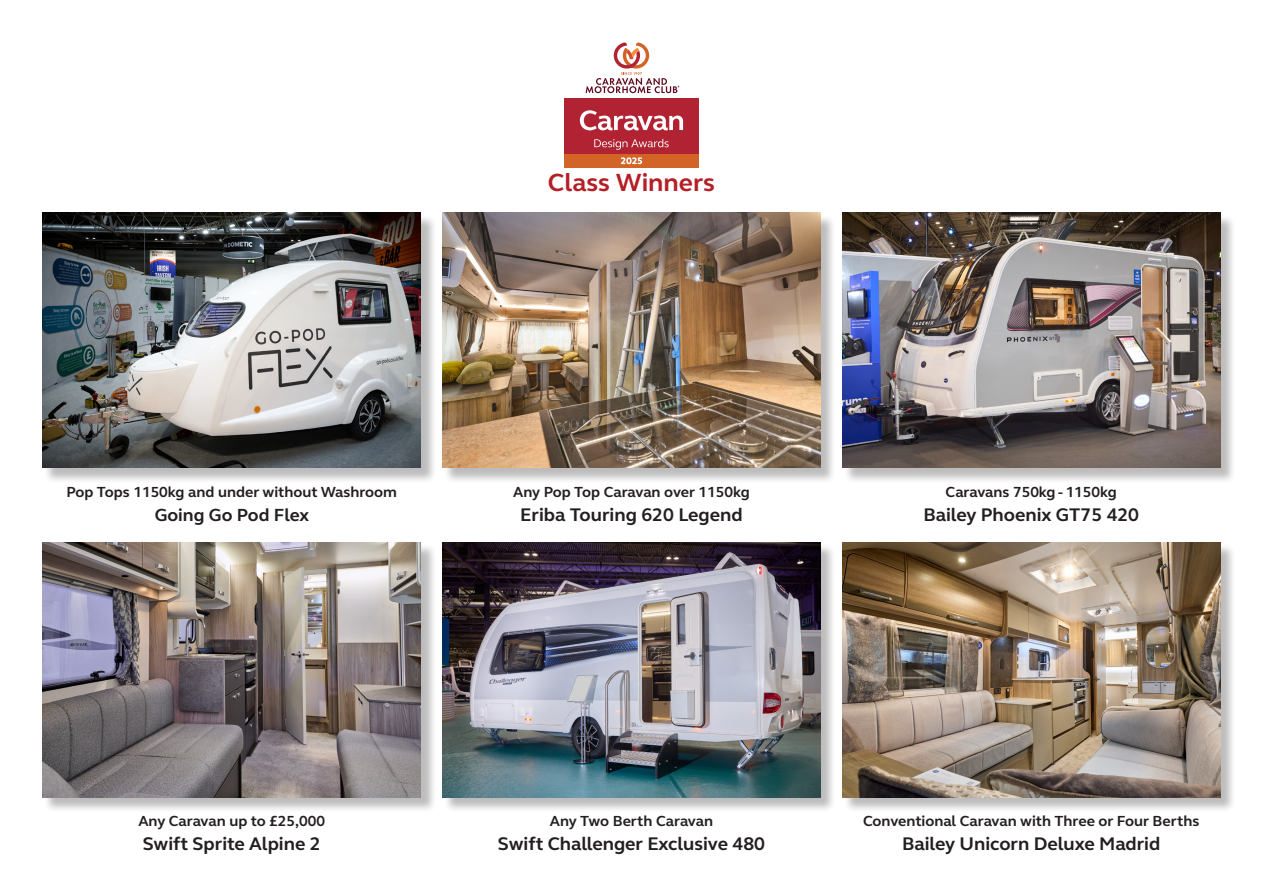
<style>
.page{position:relative;width:1263px;height:893px;background:#fff}
.page>*{position:absolute;margin:0;border:0;box-sizing:border-box;transform-origin:0 0}
.t1{font:700 25.5px "FS Elliot";color:#b51f27}
.t2{font:700 18.75px "FS Elliot";color:#231f20}
.t3{font:700 18px "FS Elliot";color:#231f20}
.t4{font:700 15px "FS Elliot";color:#231f20}
</style>
<div class="page">
<div style="left:564px;top:154px;width:135px;height:14px;background:#d26427"></div>
<svg style="left:621px;top:157px;width:21px;height:7px"></svg>
<div style="left:564px;top:98px;width:135px;height:56px;background:#b12332"></div>
<svg style="left:594px;top:139px;width:75px;height:11px"></svg>
<svg style="left:580px;top:110px;width:103px;height:20px"></svg>
<svg style="left:586px;top:43px;width:93px;height:50px"></svg>
<div style="left:44px;top:214px;width:393px;height:269px;background:#231f20;opacity:.3"></div>
<img style="left:43px;top:213px;width:378px;height:255px">
<div style="left:443px;top:214px;width:393px;height:269px;background:#231f20;opacity:.3"></div>
<img style="left:442px;top:213px;width:379px;height:255px">
<div style="left:843px;top:214px;width:393px;height:269px;background:#231f20;opacity:.3"></div>
<img style="left:842px;top:213px;width:378px;height:255px">
<div style="left:843px;top:543px;width:393px;height:270px;background:#231f20;opacity:.3"></div>
<img style="left:842px;top:542px;width:378px;height:255px">
<div style="left:443px;top:543px;width:393px;height:270px;background:#231f20;opacity:.3"></div>
<img style="left:442px;top:542px;width:379px;height:255px">
<div style="left:44px;top:543px;width:393px;height:270px;background:#231f20;opacity:.3"></div>
<img style="left:43px;top:542px;width:378px;height:255px">
<p class="t1" style="left:548px;top:165px;width:169px">Class Winners</p>
<p class="t4" style="left:66px;top:482px;width:332px">Pop Tops 1150kg and under without Washroom</p>
<p class="t3" style="left:155px;top:503px;width:156px">Going Go Pod Flex</p>
<p class="t4" style="left:513px;top:482px;width:238px">Any Pop Top Caravan over 1150kg</p>
<p class="t2" style="left:520px;top:502px;width:224px">Eriba Touring 620 Legend</p>
<p class="t4" style="left:945px;top:482px;width:173px">Caravans 750kg - 1150kg</p>
<p class="t2" style="left:923px;top:502px;width:217px">Bailey Phoenix GT75 420</p>
<p class="t4" style="left:138px;top:811px;width:188px">Any Caravan up to £25,000</p>
<p class="t2" style="left:143px;top:831px;width:179px">Swift Sprite Alpine 2</p>
<p class="t4" style="left:550px;top:811px;width:165px">Any Two Berth Caravan</p>
<p class="t2" style="left:498px;top:831px;width:269px">Swift Challenger Exclusive 480</p>
<p class="t4" style="left:863px;top:811px;width:338px">Conventional Caravan with Three or Four Berths</p>
<p class="t2" style="left:902px;top:831px;width:260px">Bailey Unicorn Deluxe Madrid</p>
</div>
